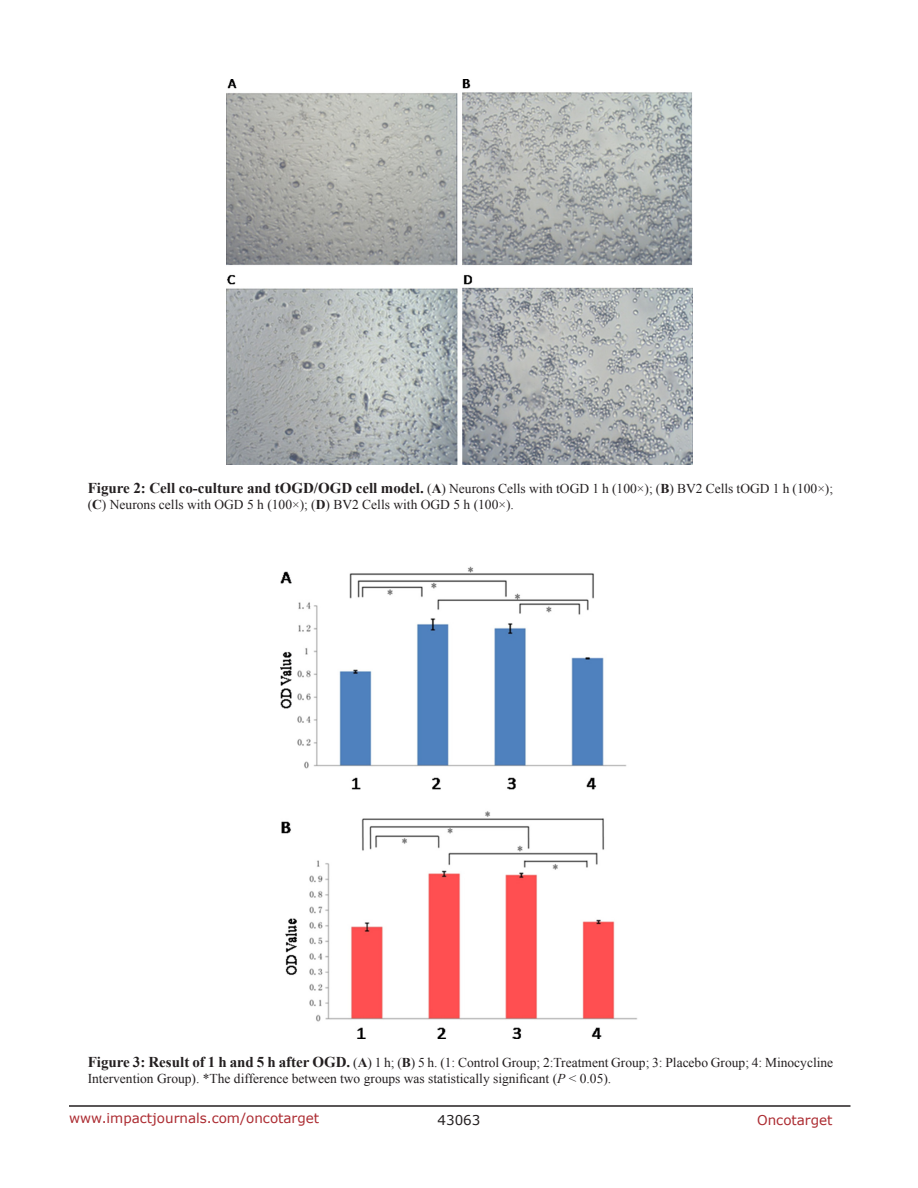
<style>
.page{position:relative;width:918px;height:1188px;background:#fff}
.page>*{position:absolute;margin:0;border:0;box-sizing:border-box;transform-origin:0 0}
.FigureText{font:13.5px/16.2px "Times New Roman";color:#231f20}
.t1{font:13.5px "Verdana";color:#ac2b31}
.t2{font:13.5px "Verdana";color:#231f20}
.s1{font-weight:700;font-size:15px}
.s2{font-weight:700}
.s3{font-style:italic}
</style>
<div class="page">
<hr style="left:69px;top:1105px;width:781px;height:2px;background:#231f20">
<img style="left:227px;top:80px;width:466px;height:384px">
<img style="left:281px;top:566px;width:357px;height:473px">
<p class="FigureText" style="left:88px;top:480px;width:747px"><span class="s1">Figure 2: Cell co-culture and tOGD/OGD cell model.</span> (<span class="s2">A</span>) Neurons Cells with tOGD 1 h (100×); (<span class="s2">B</span>) BV2 Cells tOGD 1 h (100×); (<span class="s2">C</span>) Neurons cells with OGD 5 h (100×); (<span class="s2">D</span>) BV2 Cells with OGD 5 h (100×).</p>
<p class="FigureText" style="left:88px;top:1054px;width:747px"><span class="s1">Figure 3: Result of 1 h and 5 h after OGD.</span> (<span class="s2">A</span>) 1 h; (<span class="s2">B</span>) 5 h. (1: Control Group; 2:Treatment Group; 3: Placebo Group; 4: Minocycline<br>Intervention Group). *The difference between two groups was statistically significant (<span class="s3">P</span> &lt; 0.05).</p>
<p class="t1" style="left:69px;top:1109px;width:252px">www.impactjournals.com/oncotarget</p>
<p class="t2" style="left:438px;top:1111px;width:44px">43063</p>
<p class="t1" style="left:757px;top:1111px;width:77px">Oncotarget</p>
</div>
